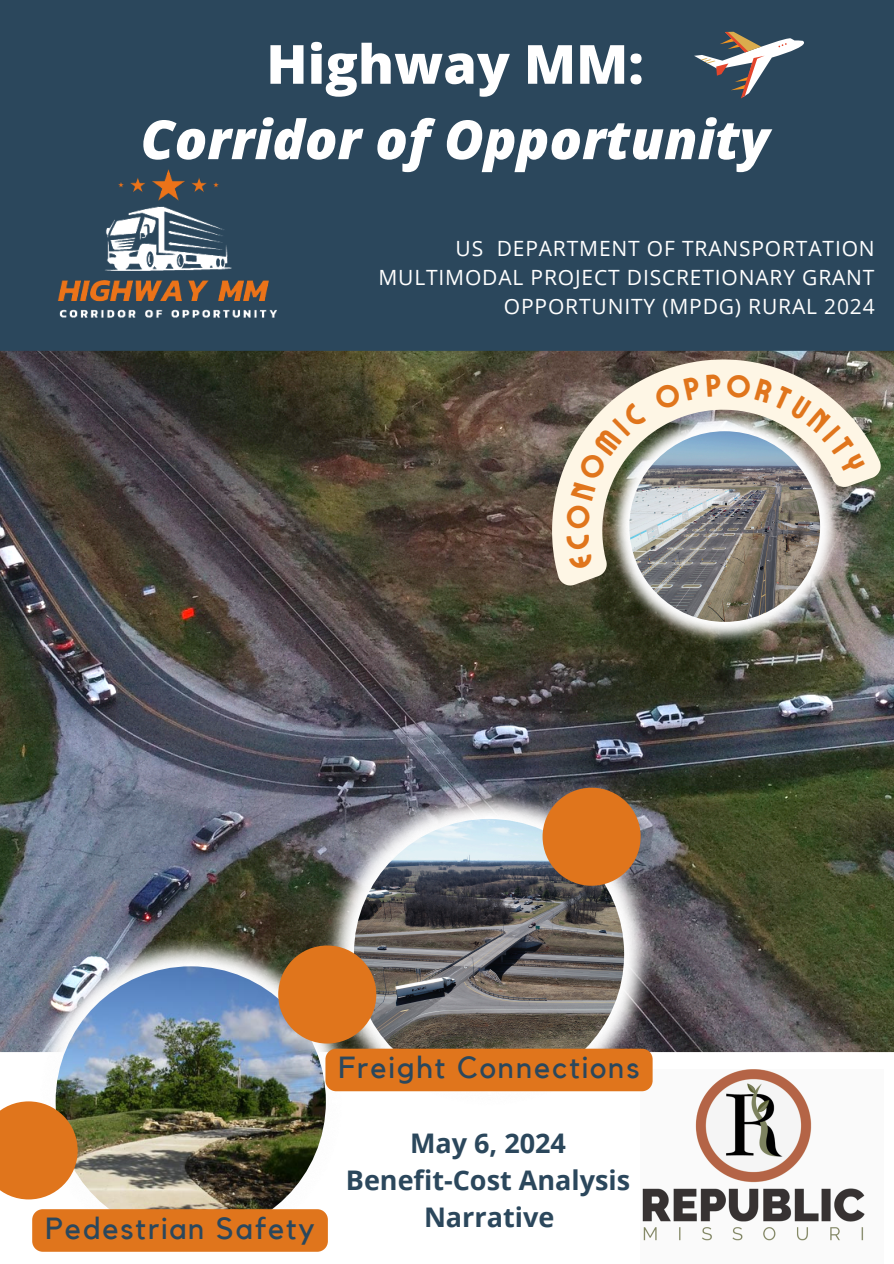
<style>
.page{position:relative;width:894px;height:1264px;background:#fff}
.page>*{position:absolute;margin:0;border:0;box-sizing:border-box;transform-origin:0 0}
.t1{font:italic 800 54px "Open Sans";color:#fff}
.t2{font:800 54px "Open Sans";color:#fff}
.t3{font:30.45px "Kollektif";letter-spacing:.06em;color:#2b475c}
.t4{font:700 27px/37px "Open Sans";color:#2b475c;text-align:center}
.t5{font:21px/29.2px "Open Sans";letter-spacing:.04em;color:#fff;text-align:right}
</style>
<div class="page">
<img style="left:0;top:351px;width:893px;height:701px">
<img style="left:607px;top:589px;width:234px;height:55px">
<img style="left:629px;top:431px;width:190px;height:191px;border-radius:50%">
<img style="left:322px;top:787px;width:333px;height:305px">
<img style="left:354px;top:819px;width:270px;height:270px;border-radius:50%">
<div style="left:0;top:0;width:893px;height:351px;background:#2b475c"></div>
<svg style="left:694px;top:32px;width:109px;height:66px"></svg>
<img style="left:24px;top:935px;width:333px;height:317px">
<img style="left:56px;top:966px;width:270px;height:270px;border-radius:50%">
<svg style="left:0;top:1101px;width:78px;height:98px"></svg>
<div style="left:278px;top:945px;width:98px;height:98px;background:#e0751c;border-radius:50%"></div>
<div style="left:542px;top:787px;width:98px;height:98px;background:#e0751c;border-radius:50%"></div>
<img style="left:0;top:169px;width:357px;height:263px">
<img style="left:640px;top:1069px;width:225px;height:172px">
<div style="left:325px;top:1048px;width:327px;height:43px;background:#e0751c;border-radius:11px"></div>
<img style="left:504px;top:350px;width:379px;height:239px">
<div style="left:32px;top:1209px;width:296px;height:42px;background:#e0751c"></div>
<svg style="left:565px;top:402px;width:81px;height:168px"></svg>
<svg style="left:652px;top:373px;width:213px;height:101px"></svg>
<h1 class="t2" style="left:266px;top:26px;width:379px">Highway MM:</h1>
<h1 class="t1" style="left:141px;top:101px;width:630px">Corridor of Opportunity</h1>
<p class="t5" style="left:378px;top:233px;width:497px">US DEPARTMENT OF TRANSPORTATION<br>MULTIMODAL PROJECT DISCRETIONARY GRANT<br>OPPORTUNITY (MPDG) RURAL 2024</p>
<h2 class="t3" style="left:45px;top:1214px;width:271px">Pedestrian Safety</h2>
<p class="t3" style="left:338px;top:1053px;width:302px">Freight Connections</p>
<p class="t4" style="left:346px;top:1123px;width:286px">May 6, 2024<br>Benefit-Cost Analysis<br>Narrative</p>
</div>
